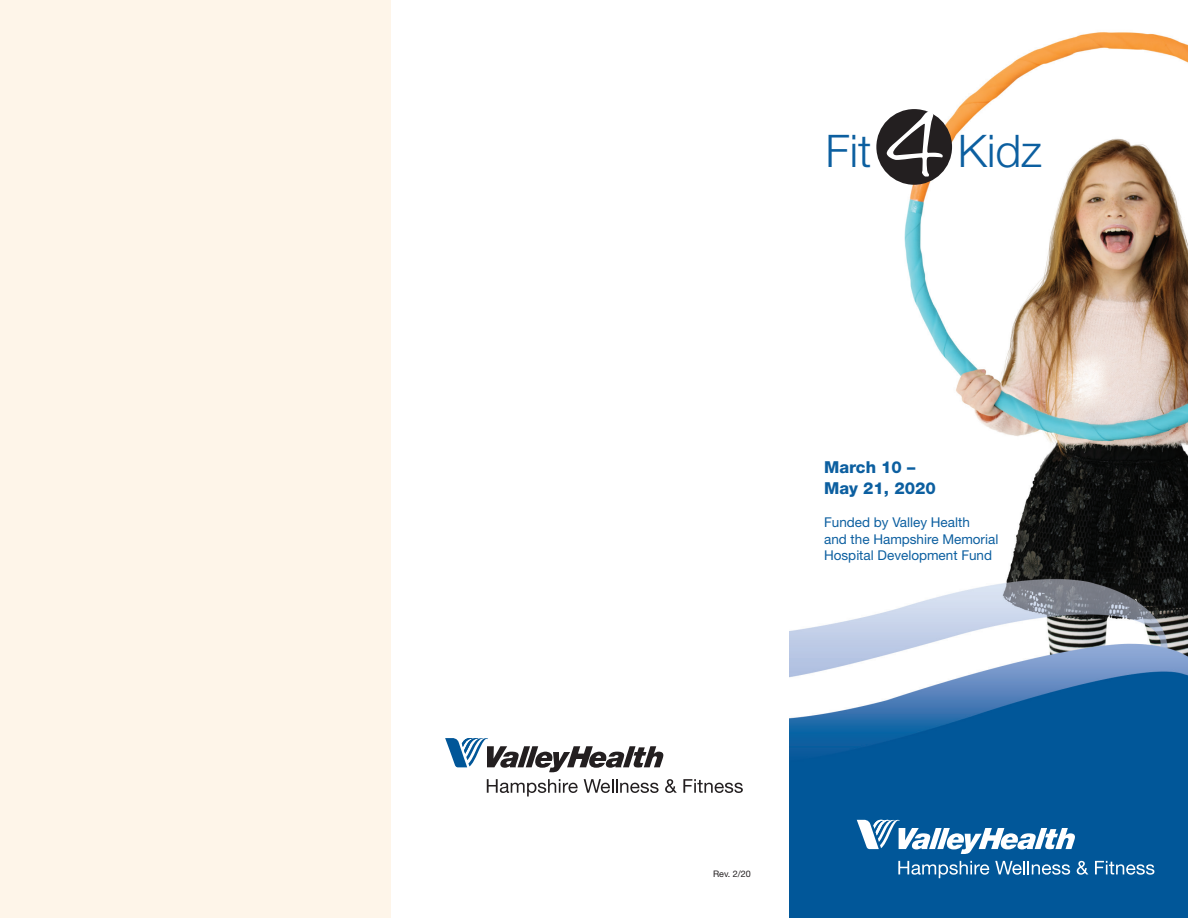
<style>
.page{position:relative;width:1188px;height:918px;background:#fff}
.page>*{position:absolute;margin:0;border:0;box-sizing:border-box;transform-origin:0 0}
.t1{font:300 75px "Noteworthy";color:#fff}
.t2{font:300 45px "Helvetica Neue";color:#0c5fa0}
.t3{font:800 16.5px/21.6px "Helvetica Neue";color:#0c5fa0}
.t4{font:13.5px/16.5px "Helvetica Neue";color:#0c5fa0}
.t5{font:9px "Helvetica Neue";color:#231f20}
</style>
<div class="page">
<img style="left:790px;top:32px;width:398px;height:886px">
<svg style="left:857px;top:819px;width:218px;height:35px"></svg>
<svg style="left:898px;top:861px;width:91px;height:17px;background:#4181b2"></svg>
<svg style="left:995px;top:861px;width:75px;height:14px"></svg>
<svg style="left:1077px;top:861px;width:11px;height:14px"></svg>
<svg style="left:1095px;top:861px;width:59px;height:14px"></svg>
<svg style="left:445px;top:738px;width:219px;height:34px"></svg>
<svg style="left:487px;top:779px;width:91px;height:18px"></svg>
<svg style="left:584px;top:779px;width:75px;height:14px"></svg>
<svg style="left:665px;top:779px;width:12px;height:14px"></svg>
<svg style="left:683px;top:779px;width:60px;height:14px"></svg>
<div style="left:0;top:0;width:391px;height:918px;background:#fef5e9"></div>
<div style="left:876px;top:109px;width:76px;height:76px;background:#231f20;border-radius:50%"></div>
<h1 class="t1" style="left:885px;top:79px;width:60px">4</h1>
<h2 class="t2" style="left:826px;top:124px;width:47px">Fit</h2>
<h2 class="t2" style="left:958px;top:124px;width:86px">Kidz</h2>
<p class="t3" style="left:824px;top:456px;width:113px">March 10 –<br>May 21, 2020</p>
<p class="t4" style="left:824px;top:514px;width:176px">Funded by Valley Health<br>and the Hampshire Memorial<br>Hospital Development Fund</p>
<p class="t5" style="left:713px;top:869px;width:39px">Rev. 2/20</p>
</div>
